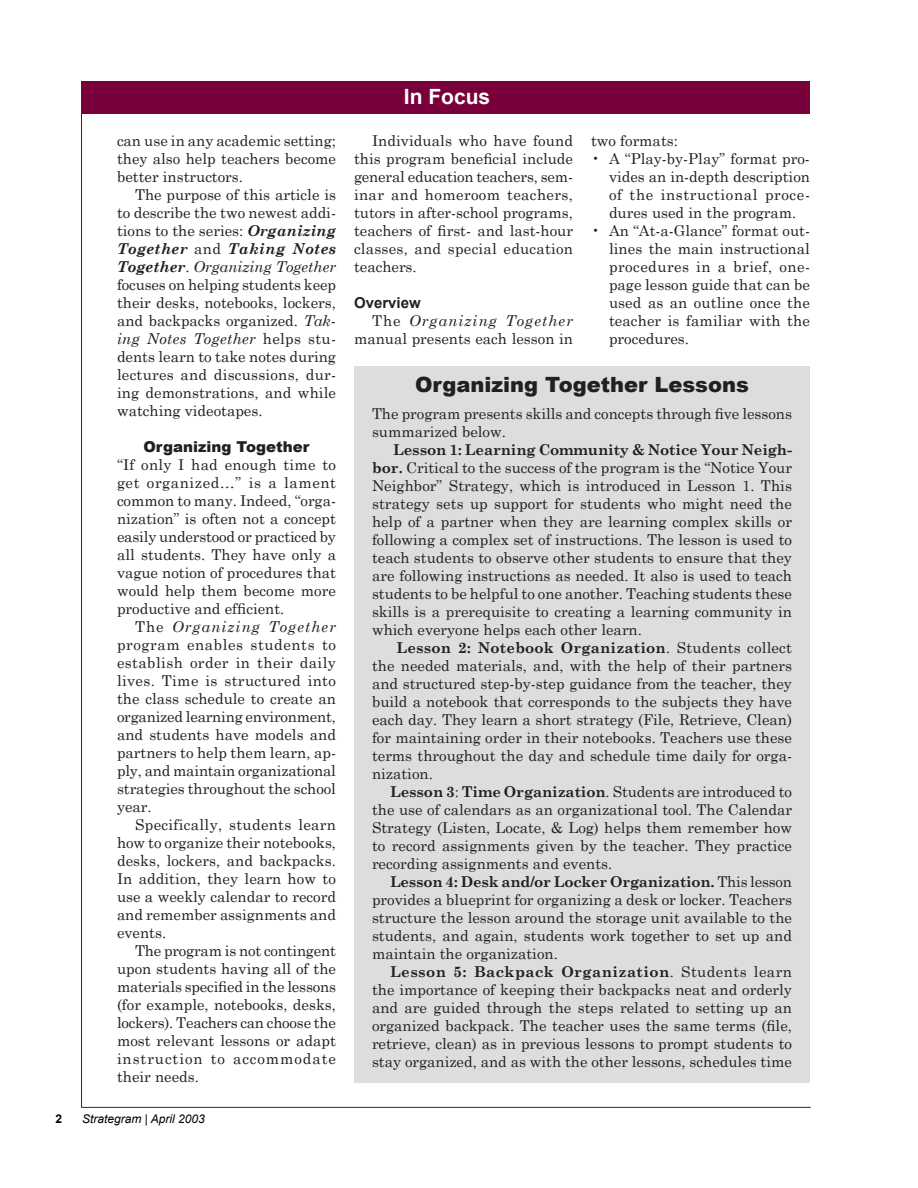
<style>
.page{position:relative;width:918px;height:1188px;background:#fff}
.page>*{position:absolute;margin:0;border:0;box-sizing:border-box;transform-origin:0 0}
.t1{font:900 21px "Arial";color:#231f20}
.t2{font:700 21px "Arial";color:#fff}
.t3{font:15px/18px "Century Schoolbook";color:#231f20;text-align:justify}
.t4{font:900 15px "Arial";color:#231f20}
.t5{font:700 15px "Arial";color:#231f20}
.t6{font:italic 12px "Arial";color:#000}
.t7{font:700 12px "Arial";color:#000}
.s1{font-weight:700;font-style:italic}
.s2{font-style:italic}
.s3{font-weight:700}
</style>
<div class="page">
<hr style="left:82px;top:1107px;width:729px;height:1px;background:#7a003c">
<div style="left:82px;top:82px;width:727px;height:31px;background:#7a003c"></div>
<div style="left:82px;top:81px;width:728px;height:33px;border:2px solid #7a003c"></div>
<hr style="left:81px;top:81px;width:1px;height:1027px;background:#7a003c">
<div style="left:354px;top:366px;width:456px;height:717px;background:#dcdddf"></div>
<p class="t3" style="left:117px;top:131px;width:221px">can use in any academic setting; they also help teachers become better instructors.</p>
<p class="t3" style="left:117px;top:185px;width:221px;text-indent:18px">The purpose of this article is to describe the two newest addi&shy;tions to the series: <span class="s1">Organizing Together</span> and <span class="s1">Taking Notes Together</span>. <span class="s2">Organizing Together </span>focuses on helping students keep their desks, notebooks, lockers, and backpacks organized. <span class="s2">Tak&shy;ing Notes Together</span> helps stu&shy;dents learn to take notes during lectures and discussions, dur&shy;ing demonstrations, and while watching videotapes.</p>
<p class="t4" style="left:143px;top:436px;width:168px">Organizing Together</p>
<p class="t3" style="left:117px;top:455px;width:221px">“If only I had enough time to get organized…” is a lament common to many. Indeed, “orga&shy;nization” is often not a concept easily understood or practiced by all students. They have only a vague notion of procedures that would help them become more productive and efficient.</p>
<p class="t3" style="left:117px;top:617px;width:221px;text-indent:18px">The <span class="s2">Organizing Together </span>program enables students to establish order in their daily lives. Time is structured into the class schedule to create an organized learning environment, and students have models and partners to help them learn, ap&shy;ply, and maintain organizational strategies throughout the school year.</p>
<p class="t3" style="left:117px;top:815px;width:221px;text-indent:18px">Specifically, students learn how to organize their notebooks, desks, lockers, and backpacks.<br>In addition, they learn how to use a weekly calendar to record and remember assignments and events.</p>
<p class="t3" style="left:117px;top:941px;width:221px;text-indent:18px">The program is not contingent upon students having all of the materials specified in the lessons (for example, notebooks, desks, lockers). Teachers can choose the most relevant lessons or adapt instruction to accommodate their needs.</p>
<p class="t7" style="left:56px;top:1112px;width:8px">2</p>
<p class="t6" style="left:82px;top:1112px;width:124px">Strategram | April 2003</p>
<h1 class="t2" style="left:404px;top:85px;width:88px">In Focus</h1>
<p class="t3" style="left:354px;top:131px;width:221px;text-indent:18px">Individuals who have found this program beneficial include general education teachers, sem&shy;inar and homeroom teachers, tutors in after-school programs, teachers of first- and last-hour classes, and special education teachers.</p>
<p class="t5" style="left:354px;top:295px;width:68px">Overview</p>
<p class="t3" style="left:354px;top:311px;width:221px;text-align:right">The <span class="s2">Organizing Together </span>manual presents each lesson in</p>
<p class="t3" style="left:591px;top:131px;width:88px">two formats:</p>
<p class="t3" style="left:609px;top:149px;width:203px;text-indent:-18px">• A “Play-by-Play” format pro&shy;vides an in-depth description of the instructional proce&shy;dures used in the program.</p>
<p class="t3" style="left:609px;top:221px;width:203px;text-indent:-18px">• An “At-a-Glance” format out&shy;lines the main instructional procedures in a brief, one&shy;page lesson guide that can be used as an outline once the teacher is familiar with the procedures.</p>
<h1 class="t1" style="left:415px;top:368px;width:335px">Organizing Together Lessons</h1>
<p class="t3" style="left:372px;top:404px;width:422px">The program presents skills and concepts through five lessons summarized below.</p>
<p class="t3" style="left:372px;top:440px;width:422px;text-indent:21px"><span class="s3">Lesson 1: Learning Community &amp; Notice Your Neigh&shy;bor.</span> Critical to the success of the program is the “Notice Your Neighbor” Strategy, which is introduced in Lesson 1. This strategy sets up support for students who might need the help of a partner when they are learning complex skills or following a complex set of instructions. The lesson is used to teach students to observe other students to ensure that they are following instructions as needed. It also is used to teach students to be helpful to one another. Teaching students these skills is a prerequisite to creating a learning community in which everyone helps each other learn.</p>
<p class="t3" style="left:372px;top:638px;width:422px;text-indent:24px"><span class="s3">Lesson 2: Notebook Organization</span>. Students collect the needed materials, and, with the help of their partners and structured step-by-step guidance from the teacher, they build a notebook that corresponds to the subjects they have each day. They learn a short strategy (File, Retrieve, Clean) for maintaining order in their notebooks. Teachers use these terms throughout the day and schedule time daily for orga&shy;nization.</p>
<p class="t3" style="left:372px;top:782px;width:422px;text-indent:18px"><span class="s3">Lesson 3</span>: <span class="s3">Time Organization</span>. Students are introduced to the use of calendars as an organizational tool. The Calendar Strategy (Listen, Locate, &amp; Log) helps them remember how to record assignments given by the teacher. They practice recording assignments and events.</p>
<p class="t3" style="left:372px;top:872px;width:422px;text-indent:18px"><span class="s3">Lesson 4: Desk and/or Locker Organization.</span> This lesson provides a blueprint for organizing a desk or locker. Teachers structure the lesson around the storage unit available to the students, and again, students work together to set up and maintain the organization.</p>
<p class="t3" style="left:372px;top:962px;width:422px;text-indent:18px"><span class="s3">Lesson 5: Backpack Organization</span>. Students learn the importance of keeping their backpacks neat and orderly and are guided through the steps related to setting up an organized backpack. The teacher uses the same terms (file, retrieve, clean) as in previous lessons to prompt students to stay organized, and as with the other lessons, schedules time</p>
</div>
